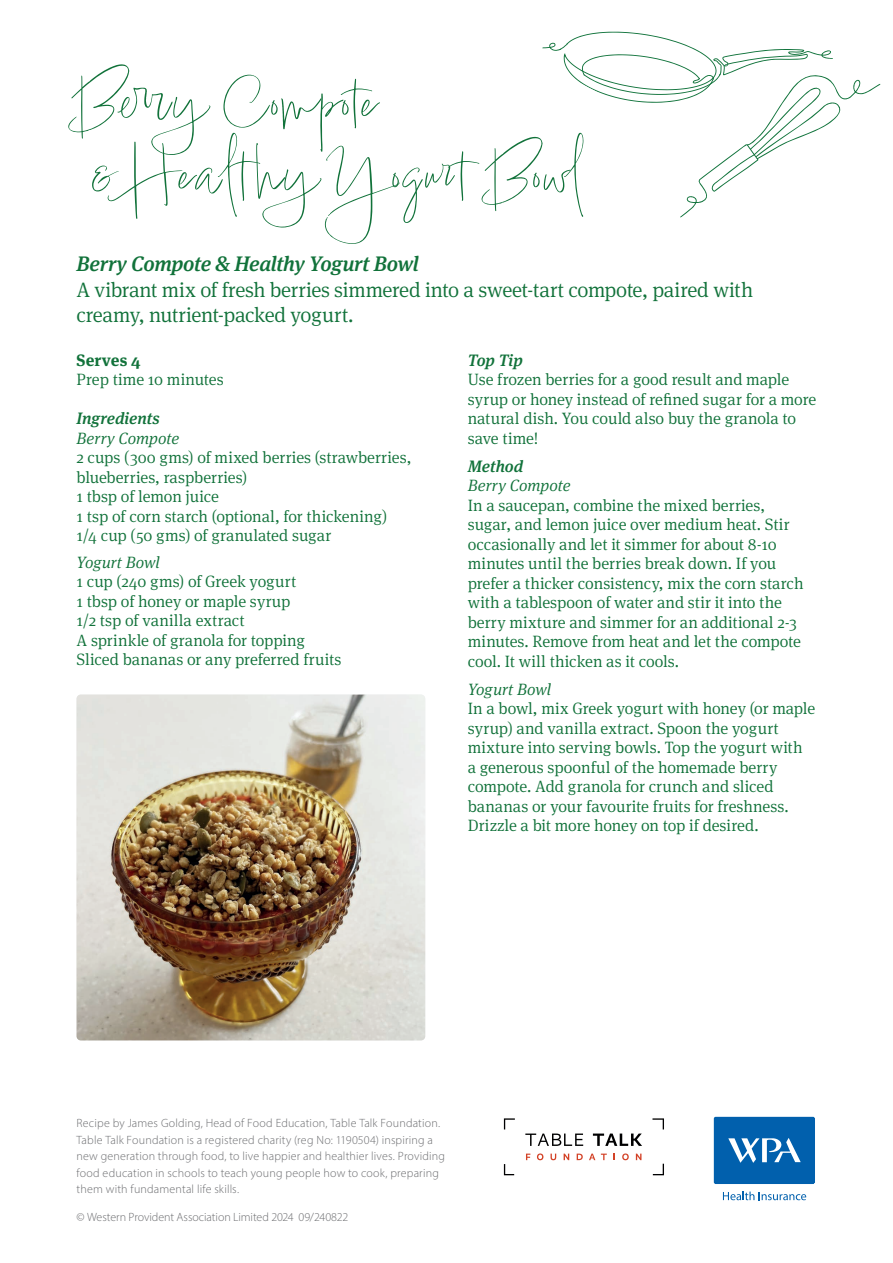
<style>
.page{position:relative;width:893px;height:1263px;background:#fff}
.page>*{position:absolute;margin:0;border:0;box-sizing:border-box;transform-origin:0 0}
.heading_1{font:66px "Lindsey Signature";letter-spacing:.02em;color:#11723a}
.heading_1-2{font:300 21px/25.5px "Meta Serif Pro";letter-spacing:-.02em;color:#11723a}
.heading_1-3{font:300 16.5px/19.5px "Meta Serif Pro";letter-spacing:-.005em;color:#11723a}
.t1{font:italic 300 16.5px "Meta Serif Pro";color:#11723a}
.t2{font:300 12px/16.5px "Myriad Pro";letter-spacing:.015em;color:#6c6d70}
.t3{font:300 12px "Myriad Pro";letter-spacing:-.005em;color:#6c6d70}
.s1{font-weight:500;font-style:italic}
.s2{font-weight:700}
.s3{font-style:italic}
</style>
<div class="page">
<svg style="left:723px;top:1191px;width:83px;height:9px"></svg>
<svg style="left:713px;top:1116px;width:102px;height:68px;background:#1d72b6"></svg>
<svg style="left:504px;top:1118px;width:11px;height:11px"></svg>
<svg style="left:504px;top:1164px;width:10px;height:11px"></svg>
<svg style="left:653px;top:1164px;width:11px;height:11px"></svg>
<svg style="left:652px;top:1118px;width:12px;height:11px"></svg>
<svg style="left:525px;top:1133px;width:58px;height:13px"></svg>
<svg style="left:593px;top:1133px;width:49px;height:13px"></svg>
<svg style="left:526px;top:1153px;width:4px;height:7px"></svg>
<svg style="left:537px;top:1153px;width:6px;height:7px"></svg>
<svg style="left:550px;top:1153px;width:6px;height:7px"></svg>
<svg style="left:564px;top:1153px;width:5px;height:7px"></svg>
<svg style="left:577px;top:1153px;width:6px;height:7px"></svg>
<svg style="left:589px;top:1153px;width:6px;height:7px"></svg>
<svg style="left:601px;top:1153px;width:6px;height:7px"></svg>
<svg style="left:622px;top:1153px;width:7px;height:7px"></svg>
<svg style="left:636px;top:1153px;width:5px;height:7px"></svg>
<svg style="left:542px;top:32px;width:339px;height:186px"></svg>
<img style="left:77px;top:694px;width:348px;height:346px">
<p class="heading_1" style="left:77px;top:61px;width:303px">Berry Compote</p>
<p class="heading_1" style="left:97px;top:133px;width:490px">&amp; Healthy Y ogurt Bowl</p>
<p class="heading_1-2" style="left:77px;top:250px;width:678px"><span class="s1">Berry Compote &amp; Healthy Yogurt Bowl<br></span>A vibrant mix of fresh berries simmered into a sweet-tart compote, paired with creamy, nutrient-packed yogurt.</p>
<p class="heading_1-3" style="left:77px;top:349px;width:149px"><span class="s2">Serves 4<br></span>Prep time 10 minutes</p>
<p class="heading_1-3" style="left:77px;top:408px;width:336px"><span class="s1">Ingredients<br></span><span class="s3">Berry Compote<br></span>2 cups (300 gms) of mixed berries (strawberries, blueberries, raspberries)<br>1 tbsp of lemon juice<br>1 tsp of corn starch (optional, for thickening)<br>1/4 cup (50 gms) of granulated sugar</p>
<p class="t1" style="left:77px;top:550px;width:85px">Yogurt Bowl</p>
<p class="heading_1-3" style="left:77px;top:571px;width:267px">1 cup (240 gms) of Greek yogurt<br>1 tbsp of honey or maple syrup<br>1/2 tsp of vanilla extract<br>A sprinkle of granola for topping<br>Sliced bananas or any preferred fruits</p>
<p class="heading_1-3" style="left:468px;top:349px;width:350px"><span class="s1">Top Tip<br></span>Use frozen berries for a good result and maple syrup or honey instead of refined sugar for a more natural dish. You could also buy the granola to save time!</p>
<p class="heading_1-3" style="left:468px;top:455px;width:337px"><span class="s1">Method<br></span><span class="s3">Berry Compote<br></span>In a saucepan, combine the mixed berries, sugar, and lemon juice over medium heat. Stir occasionally and let it simmer for about 8-10 minutes until the berries break down. If you prefer a thicker consistency, mix the corn starch with a tablespoon of water and stir it into the berry mixture and simmer for an additional 2-3 minutes. Remove from heat and let the compote cool. It will thicken as it cools.</p>
<p class="heading_1-3" style="left:468px;top:678px;width:349px"><span class="s3">Yogurt Bowl<br></span>In a bowl, mix Greek yogurt with honey (or maple syrup) and vanilla extract. Spoon the yogurt mixture into serving bowls. Top the yogurt with<br>a generous spoonful of the homemade berry compote. Add granola for crunch and sliced bananas or your favourite fruits for freshness.<br>Drizzle a bit more honey on top if desired.</p>
<p class="t2" style="left:77px;top:1115px;width:370px">Recipe by James Golding, Head of Food Education, Table Talk Foundation.<br>Table Talk Foundation is a registered charity (reg No: 1190504) inspiring a new generation through food, to live happier and healthier lives. Providing food education in schools to teach young people how to cook, preparing them with fundamental life skills.</p>
<p class="t3" style="left:77px;top:1210px;width:273px">© Western Provident Association Limited 2024 09/240822</p>
</div>
